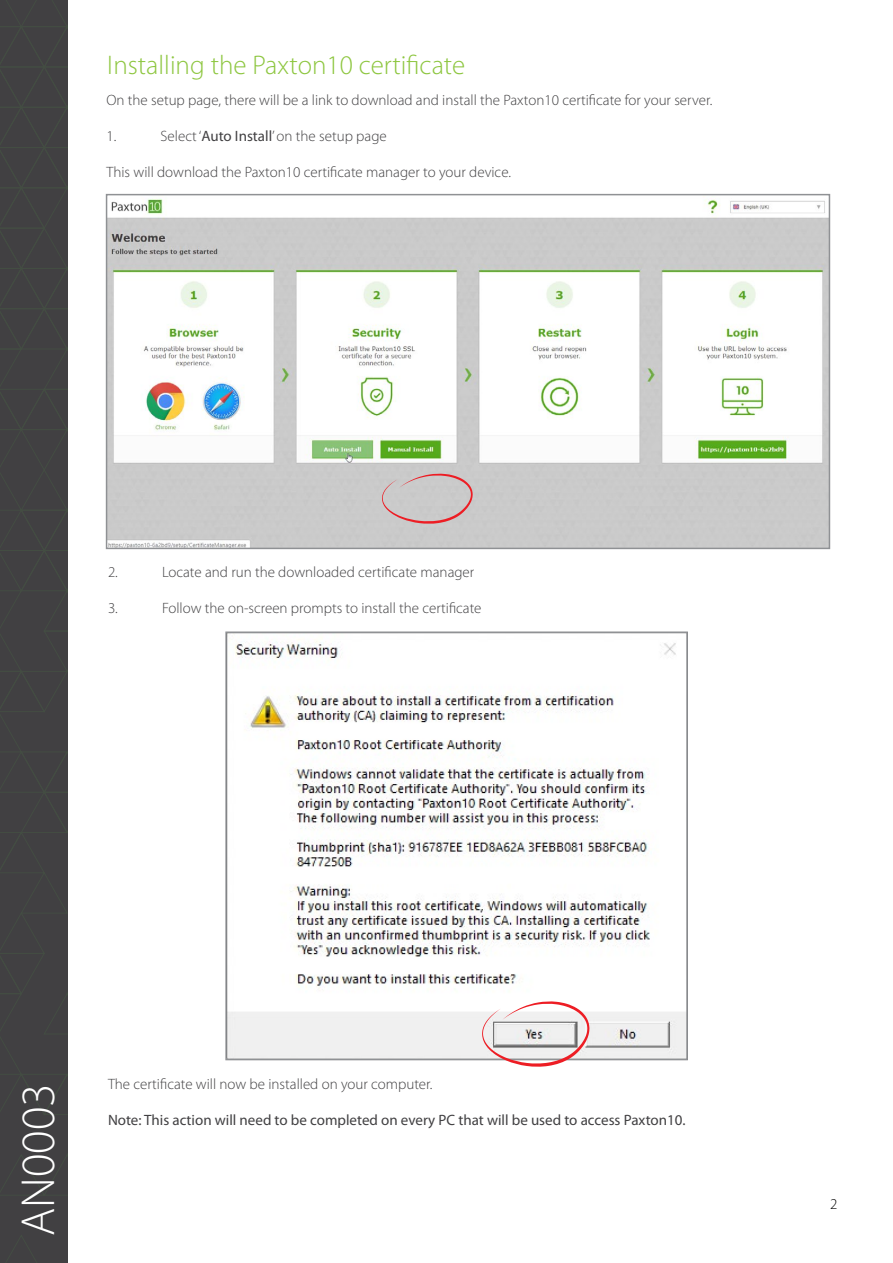
<style>
.page{position:relative;width:893px;height:1263px;background:#fff}
.page>*{position:absolute;margin:0;border:0;box-sizing:border-box;transform-origin:0 0}
.t1{font:300 48px "Myriad Pro";color:#fff}
.t2{font:300 27px "Myriad Pro";color:#8dc63f}
.t3{font:300 15px "Myriad Pro";color:#414042}
.t4{font:15px "Myriad Pro";color:#414042}
.t5{font:300 15px "Myriad Pro";color:#000}
.s1{font-weight:400}
</style>
<div class="page">
<div style="left:0;top:0;width:67px;height:1263px;background:#414042"></div>
<svg style="left:6px;top:1235px;width:31px;height:28px"></svg>
<svg style="left:0;top:0;width:67px;height:1196px"></svg>
<img style="left:109px;top:199px;width:718px;height:347px">
<div style="left:106px;top:194px;width:724px;height:355px;border:2px solid #8f9194"></div>
<img style="left:228px;top:639px;width:457px;height:418px">
<div style="left:225px;top:631px;width:463px;height:429px;border:2px solid #8f9194"></div>
<svg style="left:382px;top:473px;width:91px;height:51px;background:#ccbcbc"></svg>
<svg style="left:482px;top:1001px;width:107px;height:66px"></svg>
<h2 class="t2" style="left:107px;top:49px;width:359px">Installing the Paxton10 certificate</h2>
<p class="t3" style="left:107px;top:91px;width:607px">On the setup page, there will be a link to download and install the Paxton10 certificate for your server.</p>
<p class="t3" style="left:107px;top:127px;width:11px">1.</p>
<p class="t3" style="left:161px;top:127px;width:228px">Select ‘<span class="s1">Auto Install</span>’ on the setup page</p>
<p class="t3" style="left:107px;top:163px;width:406px">This will download the Paxton10 certificate manager to your device.</p>
<p class="t3" style="left:108px;top:563px;width:11px">2.</p>
<p class="t3" style="left:162px;top:563px;width:314px">Locate and run the downloaded certificate manager</p>
<p class="t3" style="left:108px;top:599px;width:11px">3.</p>
<p class="t3" style="left:162px;top:599px;width:321px">Follow the on-screen prompts to install the certificate</p>
<h1 class="t1" style="left:9px;top:1236px;width:154px;rotate:-90deg">AN0003</h1>
<p class="t3" style="left:108px;top:1074px;width:326px">The certificate will now be installed on your computer.</p>
<p class="t4" style="left:108px;top:1110px;width:579px">Note: This action will need to be completed on every PC that will be used to access Paxton10.</p>
<p class="t5" style="left:830px;top:1195px;width:9px">2</p>
</div>
